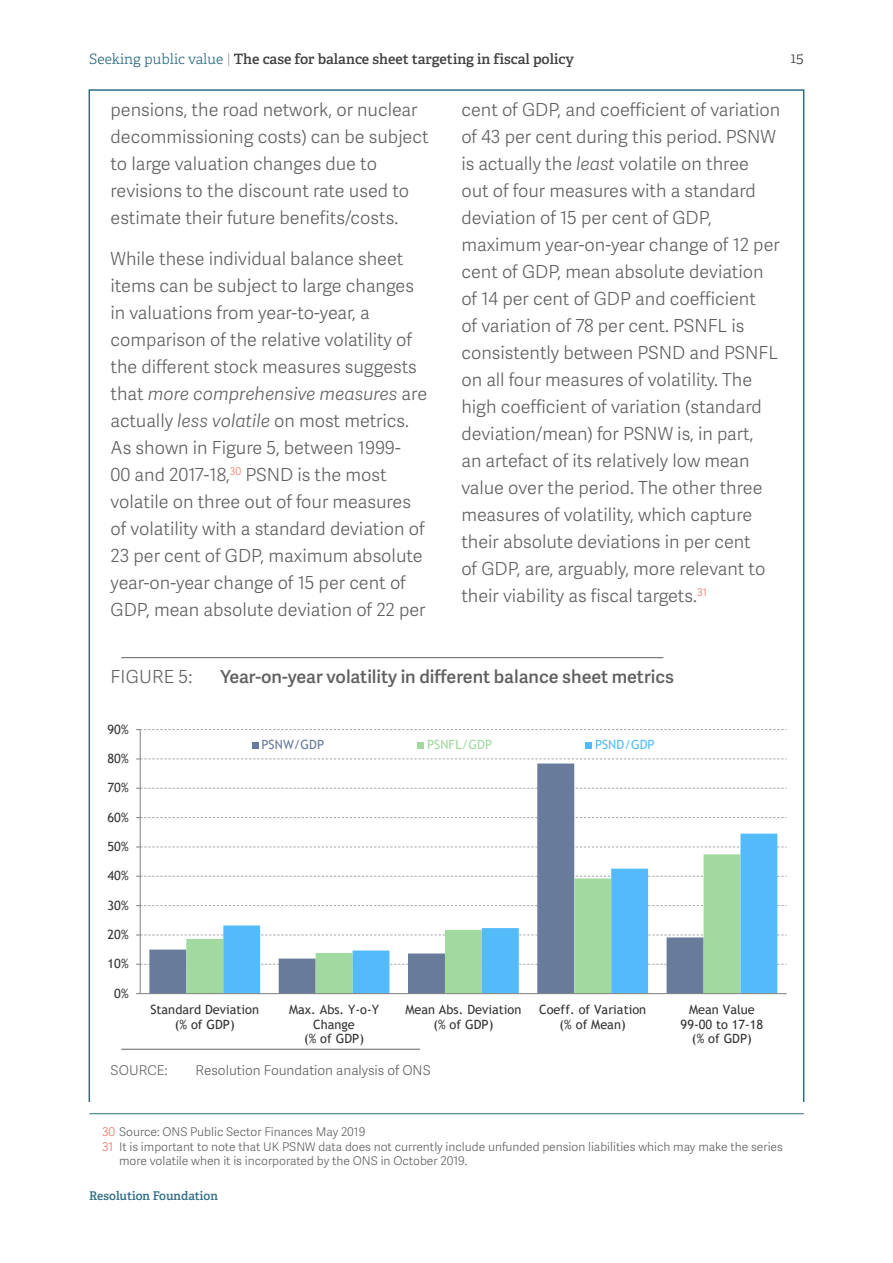
<style>
.page{position:relative;width:893px;height:1263px;background:#fff}
.page>*{position:absolute;margin:0;border:0;box-sizing:border-box;transform-origin:0 0}
.t1{font:18px/27px "Adelle Sans Lt";color:#606060}
.t2{font:18px "Adelle Sans Sb";color:#606060}
.t3{font:300 15px "Adelle";color:#404040}
.t4{font:600 14.25px "Adelle";color:#404040}
.t5{font:13.5px "Adelle Sans Lt";color:#606060}
.t6{font:12.75px/14.9px "Trebuchet MS";color:#333334;text-align:center}
.t7{font:12.75px "Trebuchet MS";color:#a1d9a1}
.t8{font:12.75px "Trebuchet MS";color:#687b9b}
.t9{font:12.75px "Trebuchet MS";color:#54bbfb}
.t10{font:12px "Adelle Sans Lt";color:#606060}
.t11{font:600 12px "Adelle";color:#2e6c83}
.s1{font-weight:300;color:#2e6c83}
.s2{font-family:"Adelle Sans Lt";font-weight:400;color:#9f9f9f}
.s3{font-style:italic}
.s4{color:#ee7062}
</style>
<div class="page">
<hr style="left:89px;top:1113px;width:715px;height:1px;background:#2e6c83">
<hr style="left:121px;top:657px;width:542px;height:1px;background:#606060">
<hr style="left:121px;top:1049px;width:299px;height:1px;background:#606060">
<svg style="left:149px;top:763px;width:554px;height:230px"></svg>
<svg style="left:186px;top:854px;width:37px;height:139px"></svg>
<svg style="left:223px;top:834px;width:554px;height:159px"></svg>
<hr style="left:140px;top:729px;width:1px;height:265px;background:#7f7f7f">
<svg style="left:136px;top:964px;width:651px;height:1px"></svg>
<svg style="left:136px;top:935px;width:651px;height:1px"></svg>
<svg style="left:136px;top:905px;width:651px;height:1px"></svg>
<svg style="left:136px;top:876px;width:651px;height:1px"></svg>
<svg style="left:136px;top:847px;width:651px;height:1px"></svg>
<svg style="left:136px;top:817px;width:651px;height:1px"></svg>
<svg style="left:136px;top:788px;width:651px;height:1px"></svg>
<svg style="left:136px;top:759px;width:651px;height:1px"></svg>
<svg style="left:136px;top:729px;width:651px;height:1px"></svg>
<hr style="left:140px;top:993px;width:647px;height:1px;background:#7f7f7f">
<div style="left:252px;top:742px;width:7px;height:7px;background:#687b9b"></div>
<div style="left:417px;top:742px;width:7px;height:7px;background:#a1d9a1"></div>
<div style="left:585px;top:742px;width:7px;height:7px;background:#54bbfb"></div>
<p class="t4" style="left:89px;top:50px;width:486px"><span class="s1">Seeking public value</span> <span class="s2">|</span> The case for balance sheet targeting in fiscal policy</p>
<p class="t3" style="left:791px;top:49px;width:14px">15</p>
<p class="t1" style="left:111px;top:96px;width:320px">pensions, the road network, or nuclear decommissioning costs) can be subject to large valuation changes due to revisions to the discount rate used to estimate their future benefits/costs.</p>
<p class="t1" style="left:111px;top:244px;width:318px">While these individual balance sheet items can be subject to large changes in valuations from year-to-year, a comparison of the relative volatility of the different stock measures suggests that <span class="s3">more comprehensive measures</span> are actually <span class="s3">less volatile</span> on most metrics.<br>As shown in Figure 5, between 1999-<br>00 and 2017-18,<sup>30</sup> PSND is the most volatile on three out of four measures of volatility with a standard deviation of 23 per cent of GDP, maximum absolute year-on-year change of 15 per cent of GDP, mean absolute deviation of 22 per</p>
<p class="t1" style="left:461px;top:96px;width:320px">cent of GDP, and coefficient of variation of 43 per cent during this period. PSNW is actually the <span class="s3">least</span> volatile on three out of four measures with a standard deviation of 15 per cent of GDP, maximum year-on-year change of 12 per cent of GDP, mean absolute deviation of 14 per cent of GDP and coefficient<br>of variation of 78 per cent. PSNFL is consistently between PSND and PSNFL on all four measures of volatility. The high coefficient of variation (standard deviation/mean) for PSNW is, in part,<br>an artefact of its relatively low mean value over the period. The other three measures of volatility, which capture their absolute deviations in per cent<br>of GDP, are, arguably, more relevant to their viability as fiscal targets.<sup>31</sup></p>
<p class="t1" style="left:111px;top:663px;width:83px">FIGURE 5:</p>
<p class="t2" style="left:220px;top:664px;width:455px">Year-on-year volatility in different balance sheet metrics</p>
<p class="t6" style="left:108px;top:721px;width:23px">90%</p>
<p class="t6" style="left:108px;top:751px;width:23px">80%</p>
<p class="t6" style="left:108px;top:780px;width:23px">70%</p>
<p class="t6" style="left:108px;top:810px;width:23px">60%</p>
<p class="t6" style="left:108px;top:839px;width:23px">50%</p>
<p class="t6" style="left:108px;top:868px;width:23px">40%</p>
<p class="t6" style="left:108px;top:898px;width:23px">30%</p>
<p class="t6" style="left:108px;top:927px;width:23px">20%</p>
<p class="t6" style="left:108px;top:956px;width:23px">10%</p>
<p class="t6" style="left:114px;top:986px;width:16px">0%</p>
<p class="t8" style="left:262px;top:737px;width:64px">PSNW/GDP</p>
<p class="t7" style="left:427px;top:737px;width:66px">PSNFL/GDP</p>
<p class="t9" style="left:595px;top:737px;width:61px">PSND/GDP</p>
<p class="t6" style="left:150px;top:1001px;width:110px">Standard Deviation (% of GDP)</p>
<p class="t6" style="left:289px;top:1001px;width:91px">Max. Abs. Y-o-Y<br>Change<br>(% of GDP)</p>
<p class="t6" style="left:405px;top:1001px;width:118px">Mean Abs. Deviation (% of GDP)</p>
<p class="t6" style="left:539px;top:1001px;width:109px">Coeff. of Variation (% of Mean)</p>
<p class="t6" style="left:681px;top:1001px;width:84px">Mean Value<br>99-00 to 17-18 (% of GDP)</p>
<p class="t5" style="left:111px;top:1060px;width:59px">SOURCE:</p>
<p class="t5" style="left:196px;top:1060px;width:237px">Resolution Foundation analysis of ONS</p>
<p class="t10" style="left:102px;top:1123px;width:265px"><span class="s4">30</span> Source: ONS Public Sector Finances May 2019</p>
<p class="t10" style="left:102px;top:1138px;width:682px"><span class="s4">31</span> It is important to note that UK PSNW data does not currently include unfunded pension liabilities which may make the series</p>
<p class="t10" style="left:119px;top:1152px;width:350px">more volatile when it is incorporated by the ONS in October 2019.</p>
<p class="t11" style="left:89px;top:1188px;width:130px">Resolution Foundation</p>
</div>
